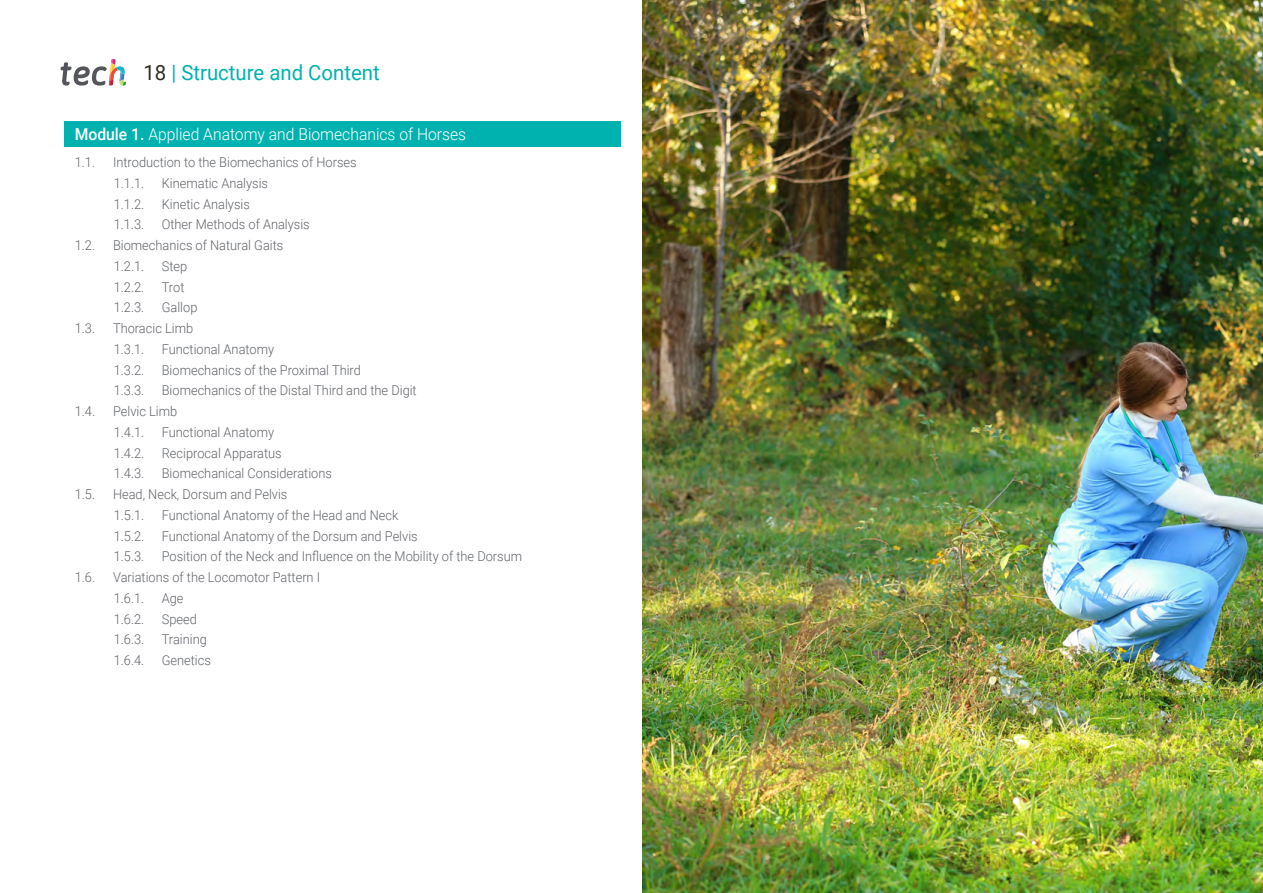
<style>
.page{position:relative;width:1263px;height:893px;background:#fff}
.page>*{position:absolute;margin:0;border:0;box-sizing:border-box;transform-origin:0 0}
.t1{font:21px "Roboto";color:#00b2af}
.t2{font:300 16.5px "Roboto";color:#fff;scale:.95 1}
.t3{font:300 13.5px/20.7px "Roboto";color:#61646a;scale:.95 1}
.s1{color:#312e20}
.s2{font-weight:500}
</style>
<div class="page">
<div style="left:64px;top:121px;width:557px;height:25px;background:#00b2af"></div>
<svg style="left:61px;top:59px;width:65px;height:27px"></svg>
<img style="left:642px;top:0;width:621px;height:893px">
<h1 class="t1" style="left:144px;top:57px;width:238px"><span class="s1">18</span> | Structure and Content</h1>
<p class="t2" style="left:75px;top:123px;width:414px"><span class="s2">Module 1.</span> Applied Anatomy and Biomechanics of Horses</p>
<p class="t3" style="left:75px;top:151px;width:23px">1.1.</p>
<p class="t3" style="left:113px;top:151px;width:258px">Introduction to the Biomechanics of Horses<br>1.1.1.</p>
<p class="t3" style="left:162px;top:172px;width:113px">Kinematic Analysis</p>
<p class="t3" style="left:114px;top:193px;width:34px">1.1.2.</p>
<p class="t3" style="left:162px;top:193px;width:94px">Kinetic Analysis</p>
<p class="t3" style="left:114px;top:214px;width:34px">1.1.3.</p>
<p class="t3" style="left:162px;top:214px;width:157px">Other Methods of Analysis</p>
<p class="t3" style="left:75px;top:234px;width:23px">1.2.</p>
<p class="t3" style="left:113px;top:234px;width:181px">Biomechanics of Natural Gaits<br>1.2.1.</p>
<p class="t3" style="left:162px;top:255px;width:28px">Step</p>
<p class="t3" style="left:114px;top:276px;width:34px">1.2.2.</p>
<p class="t3" style="left:162px;top:276px;width:25px">Trot</p>
<p class="t3" style="left:114px;top:297px;width:34px">1.2.3.</p>
<p class="t3" style="left:162px;top:297px;width:39px">Gallop</p>
<p class="t3" style="left:75px;top:317px;width:23px">1.3.</p>
<p class="t3" style="left:113px;top:317px;width:86px">Thoracic Limb<br>1.3.1.</p>
<p class="t3" style="left:162px;top:338px;width:120px">Functional Anatomy</p>
<p class="t3" style="left:114px;top:359px;width:34px">1.3.2.</p>
<p class="t3" style="left:162px;top:359px;width:211px">Biomechanics of the Proximal Third</p>
<p class="t3" style="left:114px;top:380px;width:34px">1.3.3.</p>
<p class="t3" style="left:162px;top:380px;width:270px">Biomechanics of the Distal Third and the Digit</p>
<p class="t3" style="left:75px;top:400px;width:23px">1.4.</p>
<p class="t3" style="left:113px;top:400px;width:69px">Pelvic Limb<br>1.4.1.</p>
<p class="t3" style="left:162px;top:421px;width:120px">Functional Anatomy</p>
<p class="t3" style="left:114px;top:442px;width:34px">1.4.2.</p>
<p class="t3" style="left:162px;top:442px;width:128px">Reciprocal Apparatus</p>
<p class="t3" style="left:114px;top:463px;width:34px">1.4.3.</p>
<p class="t3" style="left:162px;top:463px;width:181px">Biomechanical Considerations</p>
<p class="t3" style="left:75px;top:483px;width:23px">1.5.</p>
<p class="t3" style="left:113px;top:483px;width:185px">Head, Neck, Dorsum and Pelvis<br>1.5.1.</p>
<p class="t3" style="left:162px;top:504px;width:251px">Functional Anatomy of the Head and Neck</p>
<p class="t3" style="left:114px;top:525px;width:34px">1.5.2.</p>
<p class="t3" style="left:162px;top:525px;width:271px">Functional Anatomy of the Dorsum and Pelvis</p>
<p class="t3" style="left:114px;top:546px;width:34px">1.5.3.</p>
<p class="t3" style="left:162px;top:546px;width:381px">Position of the Neck and Influence on the Mobility of the Dorsum</p>
<p class="t3" style="left:75px;top:566px;width:23px">1.6.</p>
<p class="t3" style="left:113px;top:566px;width:220px">Variations of the Locomotor Pattern I<br>1.6.1.</p>
<p class="t3" style="left:162px;top:587px;width:24px">Age</p>
<p class="t3" style="left:114px;top:608px;width:34px">1.6.2.</p>
<p class="t3" style="left:162px;top:608px;width:38px">Speed</p>
<p class="t3" style="left:114px;top:629px;width:34px">1.6.3.</p>
<p class="t3" style="left:162px;top:629px;width:49px">Training</p>
<p class="t3" style="left:114px;top:649px;width:34px">1.6.4.</p>
<p class="t3" style="left:162px;top:649px;width:53px">Genetics</p>
</div>
